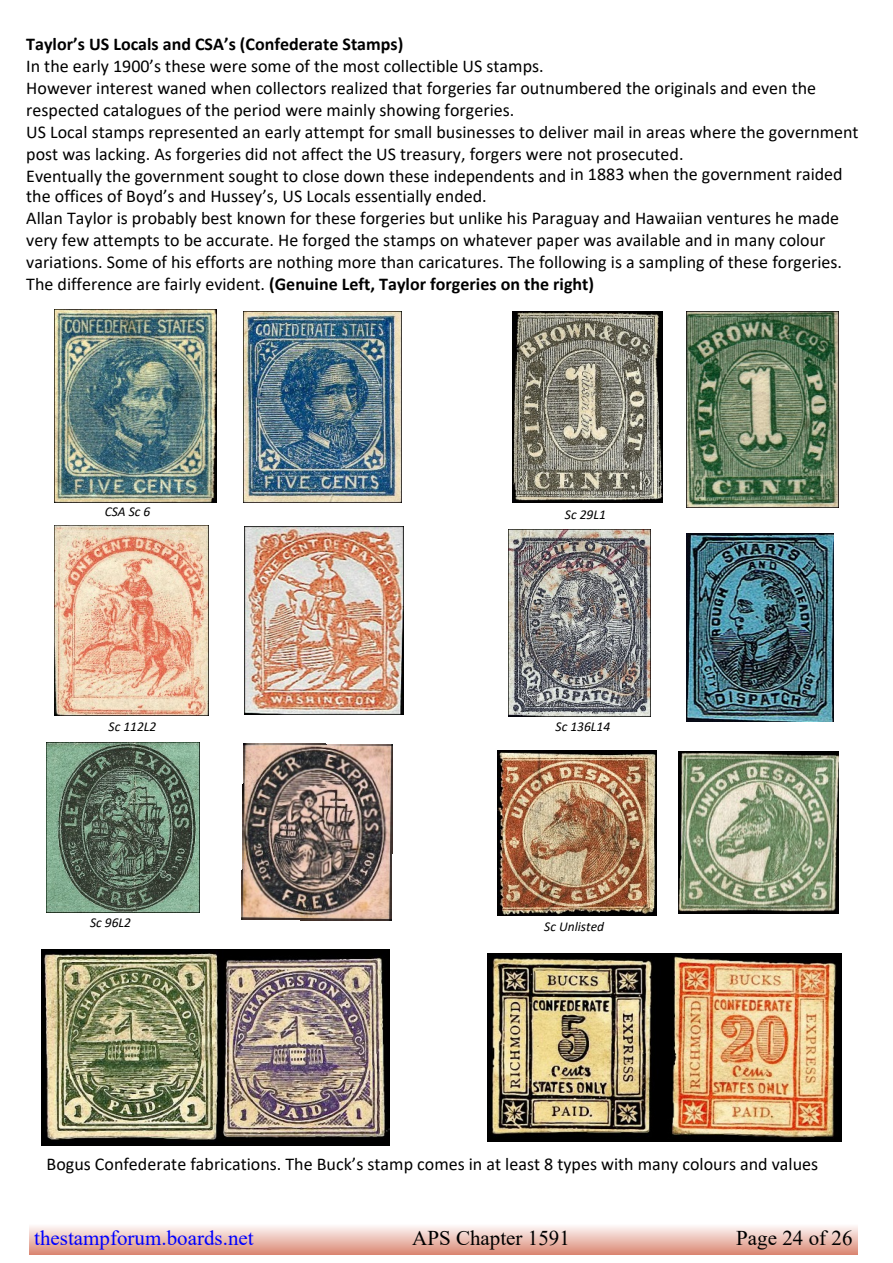
<style>
.page{position:relative;width:893px;height:1263px;background:#fff}
.page>*{position:absolute;margin:0;border:0;box-sizing:border-box;transform-origin:0 0}
.t1{font:21px "Times New Roman";color:#00f}
.t2{font:21px "Times New Roman";color:#000}
.t3{font:18px/21.9px "Calibri";color:#000}
.t4{font:700 18px "Calibri";color:#000}
.t5{font:italic 13.5px "Calibri";color:#000}
.s1{font-weight:700}
</style>
<div class="page">
<svg style="left:29px;top:1226px;width:829px;height:29px;background:#eabcb1"></svg>
<img style="left:512px;top:312px;width:151px;height:190px">
<img style="left:687px;top:312px;width:152px;height:195px">
<img style="left:47px;top:743px;width:153px;height:170px">
<img style="left:242px;top:743px;width:151px;height:178px">
<img style="left:509px;top:530px;width:141px;height:186px">
<img style="left:686px;top:534px;width:147px;height:187px">
<img style="left:497px;top:750px;width:160px;height:165px">
<img style="left:678px;top:751px;width:161px;height:163px">
<img style="left:54px;top:525px;width:154px;height:190px">
<img style="left:244px;top:526px;width:159px;height:189px">
<img style="left:54px;top:310px;width:163px;height:193px">
<img style="left:243px;top:312px;width:158px;height:191px">
<img style="left:41px;top:949px;width:348px;height:197px">
<img style="left:488px;top:953px;width:353px;height:189px">
<p class="t4" style="left:26px;top:36px;width:378px">Taylor’s US Locals and CSA’s (Confederate Stamps)</p>
<p class="t3" style="left:26px;top:56px;width:834px">In the early 1900’s these were some of the most collectible US stamps.<br>However interest waned when collectors realized that forgeries far outnumbered the originals and even the respected catalogues of the period were mainly showing forgeries.<br>US Local stamps represented an early attempt for small businesses to deliver mail in areas where the government post was lacking. As forgeries did not affect the US treasury, forgers were not prosecuted.<br>Eventually the government sought to close down these independents and in 1883 when the government raided the offices of Boyd’s and Hussey’s, US Locals essentially ended.<br>Allan Taylor is probably best known for these forgeries but unlike his Paraguay and Hawaiian ventures he made very few attempts to be accurate. He forged the stamps on whatever paper was available and in many colour variations. Some of his efforts are nothing more than caricatures. The following is a sampling of these forgeries.<br>The difference are fairly evident. <span class="s1">(Genuine Left, Taylor forgeries on the right)</span></p>
<p class="t5" style="left:105px;top:506px;width:47px">CSA Sc 6</p>
<p class="t5" style="left:565px;top:509px;width:43px">Sc 29L1</p>
<p class="t5" style="left:109px;top:721px;width:49px">Sc 112L2</p>
<p class="t5" style="left:556px;top:720px;width:56px">Sc 136L14</p>
<p class="t5" style="left:90px;top:917px;width:43px">Sc 96L2</p>
<p class="t5" style="left:544px;top:921px;width:61px">Sc Unlisted</p>
<p class="t3" style="left:47px;top:1155px;width:773px">Bogus Confederate fabrications. The Buck’s stamp comes in at least 8 types with many colours and values</p>
<p class="t1" style="left:34px;top:1231px;width:221px">thestampforum.boards.net</p>
<p class="t2" style="left:412px;top:1231px;width:159px">APS Chapter 1591</p>
<p class="t2" style="left:736px;top:1231px;width:118px">Page 24 of 26</p>
</div>
